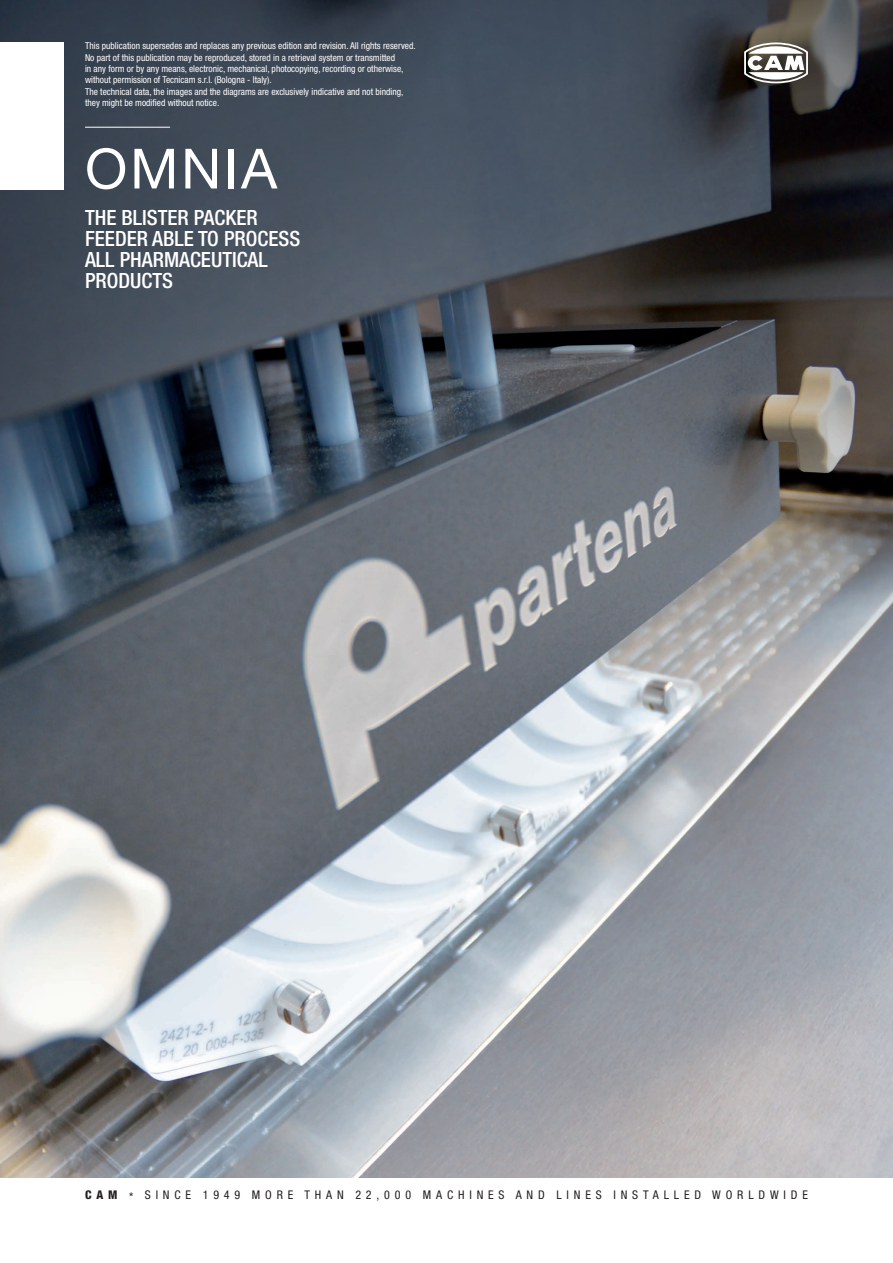
<style>
.page{position:relative;width:893px;height:1263px;background:#fff}
.page>*{position:absolute;margin:0;border:0;box-sizing:border-box;transform-origin:0 0}
.Titolo{font:55.5px "Helvetica Neue LT Std";letter-spacing:.05em;color:#fff}
.Descrizione{font:500 condensed 21px "Helvetica Neue LT Std";color:#fff}
.t1{font:condensed 12px "Helvetica Neue LT Std";letter-spacing:.405em;color:#231f20}
.t2{font:condensed 9.45px "Helvetica Neue LT Std";color:#fff}
.s1{font-weight:800}
</style>
<div class="page">
<img style="left:0;top:0;width:893px;height:1178px">
<div style="left:0;top:43px;width:64px;height:147px;background:#fff"></div>
<hr style="left:85px;top:127px;width:85px;height:1px;background:#fff">
<svg style="left:744px;top:43px;width:64px;height:40px"></svg>
<p class="t2" style="left:85px;top:40px;width:332px">This publication supersedes and replaces any previous edition and revision. All rights reserved.</p>
<p class="t2" style="left:85px;top:52px;width:312px">No part of this publication may be reproduced, stored in a retrieval system or transmitted</p>
<p class="t2" style="left:85px;top:63px;width:320px">in any form or by any means, electronic, mechanical, photocopying, recording or otherwise,</p>
<p class="t2" style="left:85px;top:74px;width:188px">without permission of Tecnicam s.r.l. (Bologna - Italy).</p>
<p class="t2" style="left:85px;top:86px;width:320px">The technical data, the images and the diagrams are exclusively indicative and not binding,</p>
<p class="t2" style="left:85px;top:97px;width:136px">they might be modified without notice.</p>
<p class="Titolo" style="left:85px;top:136px;width:194px">OMNIA</p>
<p class="Descrizione" style="left:85px;top:205px;width:174px">THE BLISTER PACKER</p>
<p class="Descrizione" style="left:85px;top:226px;width:217px">FEEDER ABLE TO PROCESS</p>
<p class="Descrizione" style="left:85px;top:247px;width:184px">ALL PHARMACEUTICAL</p>
<p class="Descrizione" style="left:85px;top:268px;width:89px">PRODUCTS</p>
<p class="t1" style="left:85px;top:1187px;width:724px"><span class="s1">CAM</span> * SINCE 1949 MORE THAN 22,000 MACHINES AND LINES INSTALLED WORLDWIDE</p>
</div>
